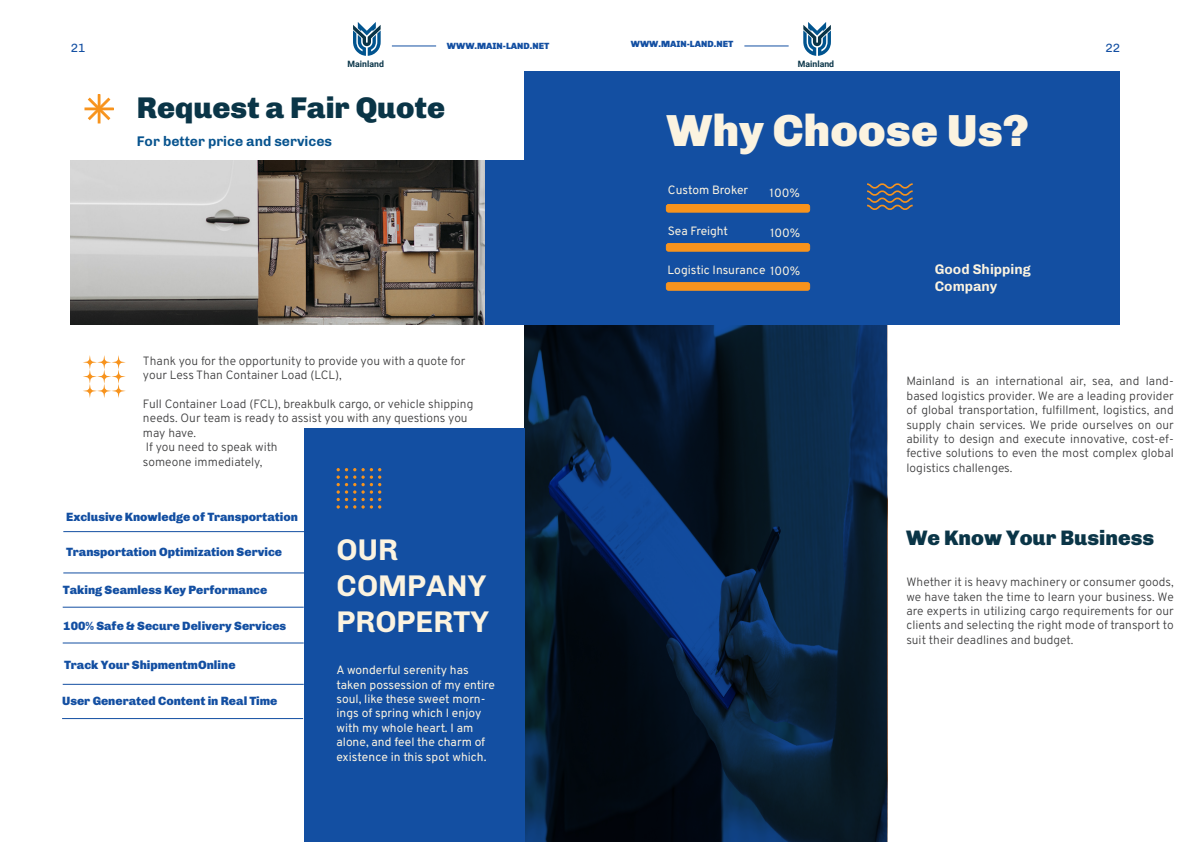
<style>
.page{position:relative;width:1191px;height:842px;background:#fff}
.page>*{position:absolute;margin:0;border:0;box-sizing:border-box;transform-origin:0 0}
.H_40{font:900 45px "Chivo";color:#fbf3e0}
.H_Bold_30{font:700 30px/36px "Chivo";color:#fbf3e0}
.H_36{font:900 30px "Chivo";color:#0a3547}
.H_36-2{font:900 21px "Chivo";color:#0a3547}
.BT_Bold_14{font:700 14px "Chivo";color:#07538e}
.BT_Bold_14-2{font:700 14px/16.8px "Chivo";color:#fbf3e0}
.BT_12{font:300 12px/14.4px "Overpass";color:#3e3e3f;text-align:justify}
.BT_12-2{font:12px/14.4px "Overpass";color:#fbf3e0}
.BT_Bold_14-3{font:900 12px "Chivo";color:#134fa2}
.t1{font:12px "Chivo";color:#134fa2}
.t2{font:900 9px "Chivo";color:#134fa2}
.t3{font:700 8.7px "Roboto";color:#093448}
</style>
<div class="page">
<hr style="left:392px;top:45px;width:44px;height:1px;background:#134fa2">
<hr style="left:744px;top:45px;width:44px;height:1px;background:#134fa2">
<svg style="left:803px;top:22px;width:28px;height:34px"></svg>
<svg style="left:353px;top:22px;width:28px;height:34px"></svg>
<div style="left:71px;top:160px;width:453px;height:165px;background:#134fa2"></div>
<img style="left:71px;top:160px;width:414px;height:165px">
<img style="left:524px;top:325px;width:363px;height:517px">
<hr style="left:84px;top:107px;width:30px;height:3px;background:#f7931d">
<hr style="left:98px;top:94px;width:2px;height:29px;background:#f7931d">
<svg style="left:85px;top:95px;width:28px;height:27px"></svg>
<div style="left:524px;top:71px;width:596px;height:254px;background:#134fa2"></div>
<svg style="left:867px;top:183px;width:45px;height:27px"></svg>
<div style="left:666px;top:204px;width:144px;height:9px;border:1px solid #f7931d;border-radius:2px"></div>
<div style="left:666px;top:243px;width:144px;height:9px;border:1px solid #f7931d;border-radius:2px"></div>
<div style="left:666px;top:282px;width:144px;height:9px;border:1px solid #f7931d;border-radius:2px"></div>
<div style="left:666px;top:204px;width:143px;height:8px;background:#f7931d;border-radius:2px"></div>
<div style="left:666px;top:244px;width:143px;height:7px;background:#f7931d;border-radius:2px"></div>
<div style="left:666px;top:283px;width:143px;height:7px;background:#f7931d;border-radius:2px"></div>
<hr style="left:63px;top:572px;width:241px;height:1px;background:#134fa2">
<hr style="left:63px;top:684px;width:241px;height:1px;background:#134fa2">
<hr style="left:63px;top:607px;width:241px;height:1px;background:#134fa2">
<hr style="left:62px;top:718px;width:241px;height:1px;background:#134fa2">
<hr style="left:63px;top:531px;width:241px;height:1px;background:#134fa2">
<hr style="left:63px;top:642px;width:241px;height:1px;background:#134fa2">
<div style="left:304px;top:428px;width:220px;height:414px;background:#134fa2"></div>
<svg style="left:336px;top:468px;width:45px;height:41px"></svg>
<svg style="left:83px;top:355px;width:43px;height:43px"></svg>
<p class="t2" style="left:447px;top:39px;width:104px">WWW.MAIN-LAND.NET</p>
<p class="t2" style="left:631px;top:37px;width:104px">WWW.MAIN-LAND.NET</p>
<p class="t1" style="left:71px;top:39px;width:16px">21</p>
<p class="t1" style="left:1105px;top:39px;width:16px">22</p>
<p class="t3" style="left:348px;top:58px;width:38px">Mainland</p>
<p class="t3" style="left:798px;top:58px;width:38px">Mainland</p>
<p class="H_36" style="left:137px;top:85px;width:310px">Request a Fair Quote</p>
<p class="H_40" style="left:666px;top:96px;width:364px">Why Choose Us?</p>
<p class="BT_Bold_14" style="left:137px;top:133px;width:197px">For better price and services</p>
<p class="BT_12" style="left:143px;top:353px;width:324px">Thank you for the opportunity to provide you with a quote for your Less Than Container Load (LCL),</p>
<p class="BT_12" style="left:143px;top:396px;width:332px;text-align:left">Full Container Load (FCL), breakbulk cargo, or vehicle shipping needs. Our team is ready to assist you with any questions you may have.</p>
<p class="BT_12" style="left:146px;top:439px;width:133px">If you need to speak with</p>
<p class="BT_12" style="left:143px;top:454px;width:121px">someone immediately,</p>
<p class="BT_Bold_14-3" style="left:66px;top:507px;width:233px">Exclusive Knowledge of Transportation</p>
<p class="BT_Bold_14-3" style="left:66px;top:542px;width:217px">Transportation Optimization Service</p>
<p class="BT_Bold_14-3" style="left:63px;top:580px;width:206px">Taking Seamless Key Performance</p>
<p class="BT_Bold_14-3" style="left:63px;top:617px;width:224px">100% Safe &amp; Secure Delivery Services</p>
<p class="BT_Bold_14-3" style="left:64px;top:655px;width:173px">Track Your ShipmentmOnline</p>
<p class="BT_Bold_14-3" style="left:62px;top:692px;width:217px">User Generated Content in Real Time</p>
<p class="H_Bold_30" style="left:336px;top:532px;width:63px">OUR</p>
<p class="H_Bold_30" style="left:336px;top:568px;width:154px">COMPANY<br>PROPERTY</p>
<p class="BT_12-2" style="left:336px;top:662px;width:160px">A wonderful serenity has taken possession of my entire soul, like these sweet morn&shy;ings of spring which I enjoy with my whole heart. I am alone, and feel the charm of existence in this spot which.</p>
<p class="BT_12-2" style="left:668px;top:182px;width:82px">Custom Broker</p>
<p class="BT_12-2" style="left:668px;top:223px;width:62px">Sea Freight</p>
<p class="BT_12-2" style="left:769px;top:185px;width:32px">100%</p>
<p class="BT_12-2" style="left:770px;top:225px;width:32px">100%</p>
<p class="BT_12-2" style="left:667px;top:263px;width:134px">Logistic Insurance 100%</p>
<p class="BT_Bold_14-2" style="left:934px;top:261px;width:98px">Good Shipping<br>Company</p>
<p class="BT_12" style="left:906px;top:374px;width:269px">Mainland is an international air, sea, and land&shy;based logistics provider. We are a leading provider of global transportation, fulfillment, logistics, and supply chain services. We pride ourselves on our ability to design and execute innovative, cost-ef&shy;fective solutions to even the most complex global logistics challenges.</p>
<p class="H_36-2" style="left:906px;top:522px;width:249px">We Know Your Business</p>
<p class="BT_12" style="left:906px;top:574px;width:269px">Whether it is heavy machinery or consumer goods, we have taken the time to learn your business. We are experts in utilizing cargo requirements for our clients and selecting the right mode of transport to suit their deadlines and budget.</p>
</div>
